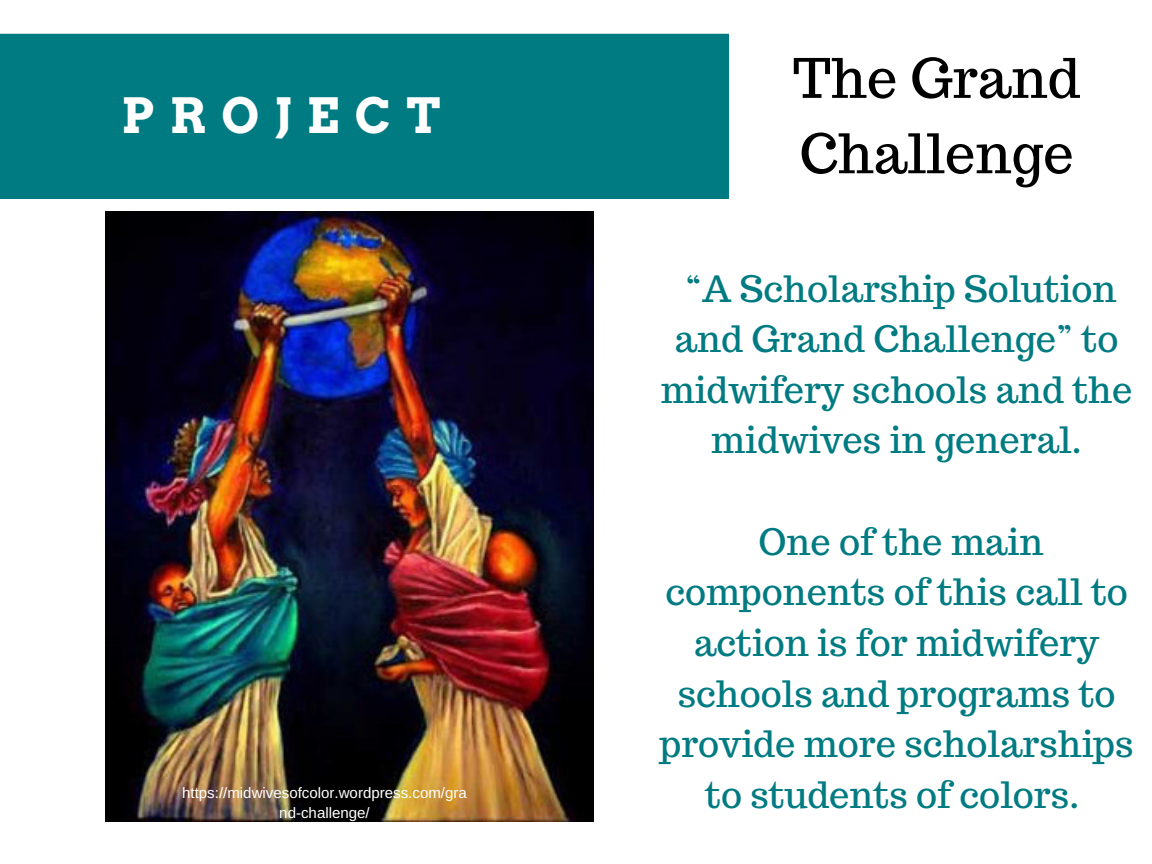
<style>
.page{position:relative;width:1152px;height:864px;background:#fff}
.page>*{position:absolute;margin:0;border:0;box-sizing:border-box;transform-origin:0 0}
.t1{font:54.3px/75.3px "Trocchi";color:#000}
.t2{font:700 48.3px "Arvo";letter-spacing:.32em;color:#fff}
.t3{font:36.3px/50.7px "Trocchi";color:#007b82;text-align:center}
.t4{font:15.15px/20.2px "Arimo";color:#fff;text-align:center}
</style>
<div class="page">
<div style="left:0;top:34px;width:729px;height:165px;background:#007b82"></div>
<img style="left:106px;top:212px;width:488px;height:609px">
<h2 class="t2" style="left:121px;top:87px;width:321px">PROJECT</h2>
<p class="t4" style="left:182px;top:782px;width:286px">https://midwivesofcolor.wordpress.com/gra nd-challenge/</p>
<h1 class="t1" style="left:793px;top:40px;width:289px">The Grand<br>Challenge</h1>
<p class="t3" style="left:661px;top:263px;width:473px">“A Scholarship Solution and Grand Challenge” to midwifery schools and the midwives in general.</p>
<p class="t3" style="left:660px;top:516px;width:475px">One of the main components of this call to action is for midwifery schools and programs to provide more scholarships to students of colors.</p>
</div>
